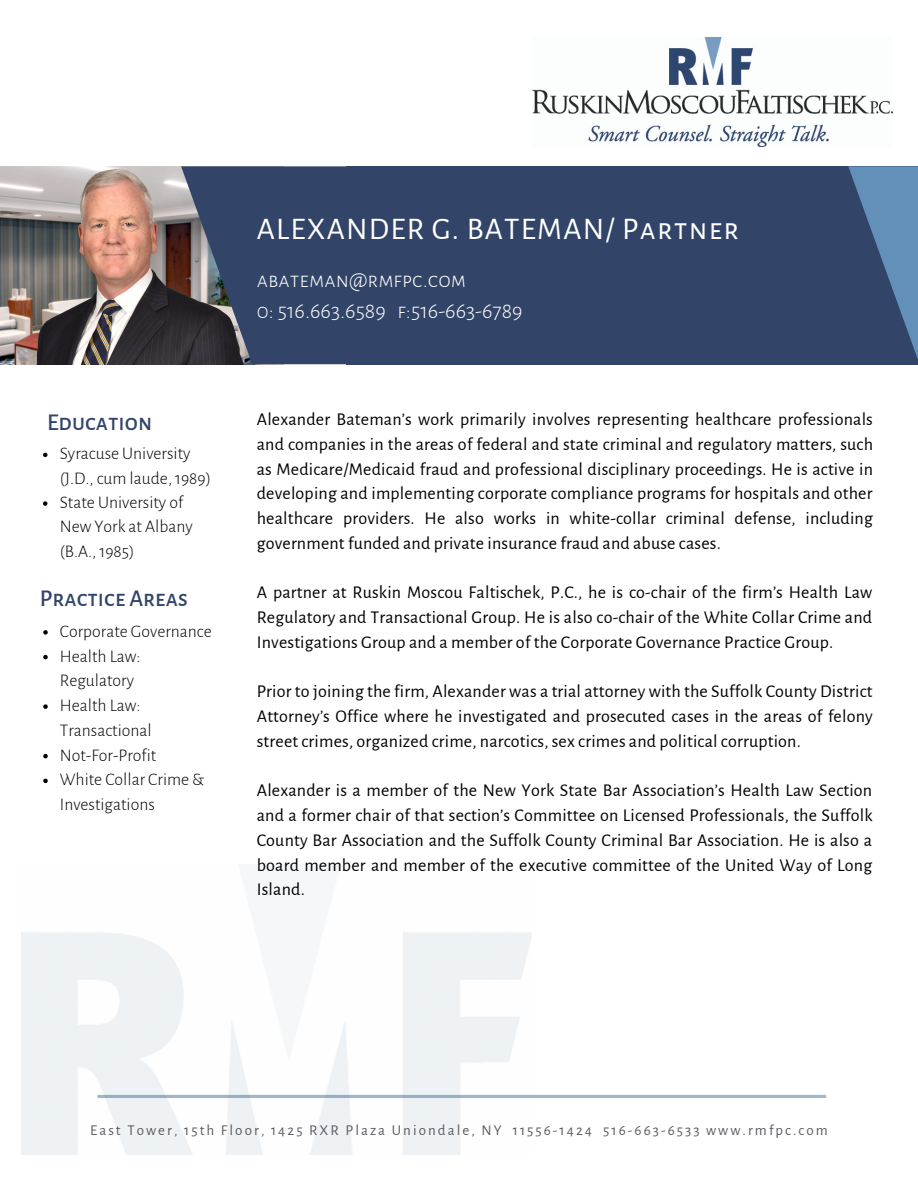
<style>
.page{position:relative;width:918px;height:1188px;background:#fff}
.page>*{position:absolute;margin:0;border:0;box-sizing:border-box;transform-origin:0 0}
.t1{font:31.5px "Alegreya Sans SC";letter-spacing:.04em;color:#fff}
.t2{font:500 23.55px "Alegreya Sans SC";color:#324568}
.t3{font:300 22.5px "Alegreya Sans SC";color:#fff}
.t4{font:18px/24.8px "Alegreya Sans";letter-spacing:.01em;color:#000;text-align:justify}
.t5{font:300 17.7px/24.3px "Alegreya Sans";color:#000}
.t6{font:15px "Alegreya Sans";letter-spacing:.135em;color:#5d5a62}
</style>
<div class="page">
<img style="left:0;top:166px;width:181px;height:198px">
<div style="left:346px;top:166px;width:572px;height:198px;background:#324568"></div>
<svg style="left:181px;top:166px;width:165px;height:198px;background:#3c4965"></svg>
<svg style="left:848px;top:166px;width:70px;height:193px"></svg>
<img style="left:532px;top:37px;width:360px;height:109px">
<svg style="left:98px;top:1095px;width:728px;height:3px;background:#9bb5cd"></svg>
<svg style="left:43px;top:453px;width:4px;height:4px"></svg>
<svg style="left:43px;top:501px;width:4px;height:5px"></svg>
<svg style="left:43px;top:630px;width:5px;height:5px"></svg>
<svg style="left:43px;top:655px;width:5px;height:4px"></svg>
<svg style="left:43px;top:704px;width:5px;height:5px"></svg>
<svg style="left:43px;top:754px;width:5px;height:4px"></svg>
<svg style="left:43px;top:779px;width:5px;height:4px"></svg>
<p class="t2" style="left:47px;top:411px;width:107px">Education</p>
<p class="t5" style="left:60px;top:442px;width:153px">Syracuse University (J.D., cum laude, 1989)</p>
<p class="t5" style="left:60px;top:491px;width:134px">State University of<br>New York at Albany (B.A., 1985)</p>
<p class="t2" style="left:40px;top:587px;width:150px">Practice Areas</p>
<p class="t5" style="left:60px;top:619px;width:153px">Corporate Governance</p>
<p class="t5" style="left:60px;top:644px;width:82px;line-height:24.8px">Health Law:<br>Regulatory</p>
<p class="t5" style="left:60px;top:693px;width:93px;line-height:24.8px">Health Law:<br>Transactional</p>
<p class="t5" style="left:60px;top:743px;width:98px">Not-For-Profit</p>
<p class="t5" style="left:60px;top:768px;width:146px;line-height:24.8px">White Collar Crime &amp;<br>Investigations</p>
<p class="t1" style="left:257px;top:214px;width:484px">ALEXANDER G. BATEMAN/ Partner</p>
<p class="t3" style="left:257px;top:269px;width:211px">abateman@rmfpc.com</p>
<p class="t3" style="left:257px;top:300px;width:267px">0: 516.663.6589 f:516-663-6789</p>
<p class="t4" style="left:257px;top:407px;width:618px">Alexander Bateman’s work primarily involves representing healthcare professionals and companies in the areas of federal and state criminal and regulatory matters, such as Medicare/Medicaid fraud and professional disciplinary proceedings. He is active in developing and implementing corporate compliance programs for hospitals and other healthcare providers. He also works in white-collar criminal defense, including government funded and private insurance fraud and abuse cases.</p>
<p class="t4" style="left:257px;top:581px;width:617px">A partner at Ruskin Moscou Faltischek, P.C., he is co-chair of the firm’s Health Law Regulatory and Transactional Group. He is also co-chair of the White Collar Crime and Investigations Group and a member of the Corporate Governance Practice Group.</p>
<p class="t4" style="left:257px;top:680px;width:618px">Prior to joining the firm, Alexander was a trial attorney with the Suffolk County District Attorney’s Office where he investigated and prosecuted cases in the areas of felony street crimes, organized crime, narcotics, sex crimes and political corruption.</p>
<p class="t4" style="left:257px;top:779px;width:618px">Alexander is a member of the New York State Bar Association’s Health Law Section and a former chair of that section’s Committee on Licensed Professionals, the Suffolk County Bar Association and the Suffolk County Criminal Bar Association. He is also a board member and member of the executive committee of the United Way of Long Island.</p>
<p class="t6" style="left:90px;top:1123px;width:739px">East Tower, 15th Floor, 1425 RXR Plaza Uniondale, NY 11556-1424 516-663-6533 www.rmfpc.com</p>
</div>
